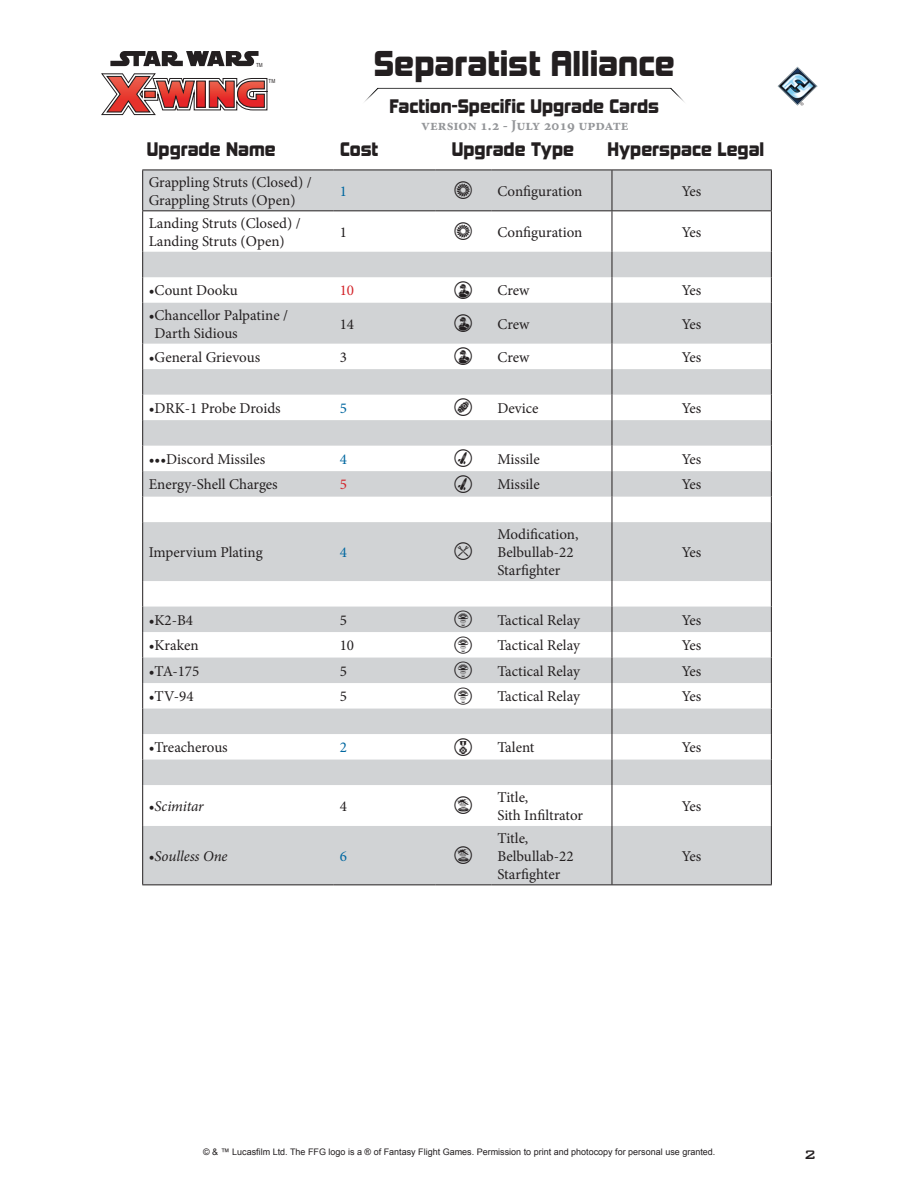
<style>
.page{position:relative;width:918px;height:1188px;background:#fff}
.page>*{position:absolute;margin:0;border:0;box-sizing:border-box;transform-origin:0 0}
.t1{font:33px "Kimberley Bl";color:#231f20}
.Table_Header{font:18px "Kimberley Bl";color:#231f20}
.t2{font:500 16.5px "Bank Gothic BT";color:#231f20}
.Table_Body{font:15px/18px "Minion Pro";color:#231f20}
.Table_Header_2{font:700 15px "Minion Pro";color:#949699}
.Table_Body-2{font:italic 15px "Minion Pro";letter-spacing:-.01em;color:#231f20}
.Table_Body-3{font:15px "Minion Pro";color:#0067a0}
.Table_Body-4{font:15px "Minion Pro";color:#d3242a}
.Ship_Cost{font:9px "Arial";color:#231f20}
.t3{font:5.7px "Arial Narrow";color:#231f20}
.s1{font-style:normal}
</style>
<div class="page">
<img style="left:364px;top:87px;width:320px;height:15px">
<svg style="left:143px;top:171px;width:628px;height:713px;fill:#d1d3d5"></svg>
<hr style="left:142px;top:170px;width:1px;height:40px;background:#231f20">
<hr style="left:612px;top:170px;width:1px;height:40px;background:#231f20">
<hr style="left:771px;top:170px;width:1px;height:40px;background:#231f20">
<hr style="left:142px;top:211px;width:1px;height:41px;background:#231f20">
<hr style="left:612px;top:211px;width:1px;height:41px;background:#231f20">
<hr style="left:771px;top:211px;width:1px;height:41px;background:#231f20">
<svg style="left:142px;top:252px;width:1px;height:51px"></svg>
<svg style="left:612px;top:252px;width:1px;height:51px"></svg>
<svg style="left:771px;top:252px;width:1px;height:51px"></svg>
<hr style="left:142px;top:303px;width:1px;height:41px;background:#231f20">
<hr style="left:612px;top:303px;width:1px;height:41px;background:#231f20">
<hr style="left:771px;top:303px;width:1px;height:41px;background:#231f20">
<svg style="left:142px;top:344px;width:1px;height:178px"></svg>
<svg style="left:612px;top:344px;width:1px;height:178px"></svg>
<svg style="left:771px;top:344px;width:1px;height:178px"></svg>
<hr style="left:142px;top:522px;width:1px;height:59px;background:#231f20">
<hr style="left:612px;top:522px;width:1px;height:59px;background:#231f20">
<hr style="left:771px;top:522px;width:1px;height:59px;background:#231f20">
<svg style="left:142px;top:581px;width:1px;height:204px"></svg>
<svg style="left:612px;top:581px;width:1px;height:204px"></svg>
<svg style="left:771px;top:581px;width:1px;height:204px"></svg>
<hr style="left:142px;top:785px;width:1px;height:41px;background:#231f20">
<hr style="left:612px;top:785px;width:1px;height:41px;background:#231f20">
<hr style="left:771px;top:785px;width:1px;height:41px;background:#231f20">
<hr style="left:142px;top:826px;width:1px;height:58px;background:#231f20">
<hr style="left:612px;top:826px;width:1px;height:58px;background:#231f20">
<hr style="left:771px;top:826px;width:1px;height:58px;background:#231f20">
<hr style="left:142px;top:170px;width:192px;height:1px;background:#231f20">
<hr style="left:334px;top:170px;width:101px;height:1px;background:#231f20">
<hr style="left:435px;top:170px;width:56px;height:1px;background:#231f20">
<hr style="left:491px;top:170px;width:121px;height:1px;background:#231f20">
<hr style="left:612px;top:170px;width:160px;height:1px;background:#231f20">
<hr style="left:142px;top:210px;width:192px;height:1px;background:#231f20">
<hr style="left:334px;top:210px;width:101px;height:1px;background:#231f20">
<hr style="left:435px;top:210px;width:56px;height:1px;background:#231f20">
<hr style="left:491px;top:210px;width:121px;height:1px;background:#231f20">
<hr style="left:612px;top:210px;width:160px;height:1px;background:#231f20">
<hr style="left:142px;top:884px;width:192px;height:1px;background:#231f20">
<hr style="left:334px;top:884px;width:101px;height:1px;background:#231f20">
<hr style="left:435px;top:884px;width:56px;height:1px;background:#231f20">
<hr style="left:491px;top:884px;width:121px;height:1px;background:#231f20">
<hr style="left:612px;top:884px;width:160px;height:1px;background:#231f20">
<svg style="left:101px;top:73px;width:166px;height:42px"></svg>
<svg style="left:110px;top:51px;width:149px;height:15px"></svg>
<img style="left:778px;top:66px;width:39px;height:40px">
<svg style="left:455px;top:181px;width:17px;height:18px"></svg>
<svg style="left:455px;top:222px;width:17px;height:18px"></svg>
<svg style="left:455px;top:281px;width:17px;height:18px"></svg>
<svg style="left:455px;top:314px;width:17px;height:18px"></svg>
<svg style="left:455px;top:347px;width:17px;height:18px"></svg>
<svg style="left:455px;top:398px;width:17px;height:18px"></svg>
<svg style="left:455px;top:449px;width:17px;height:18px"></svg>
<svg style="left:455px;top:475px;width:17px;height:18px"></svg>
<svg style="left:455px;top:543px;width:17px;height:17px"></svg>
<svg style="left:455px;top:610px;width:17px;height:18px"></svg>
<svg style="left:455px;top:636px;width:17px;height:17px"></svg>
<svg style="left:455px;top:661px;width:17px;height:18px"></svg>
<svg style="left:455px;top:687px;width:17px;height:17px"></svg>
<svg style="left:455px;top:738px;width:17px;height:17px"></svg>
<svg style="left:455px;top:796px;width:17px;height:18px"></svg>
<svg style="left:455px;top:846px;width:17px;height:18px"></svg>
<p class="t3" style="left:256px;top:60px;width:8px">TM</p>
<p class="t3" style="left:269px;top:77px;width:8px">TM</p>
<p class="t1" style="left:374px;top:43px;width:303px">Separatist Alliance</p>
<p class="Table_Header" style="left:390px;top:95px;width:271px">Faction-Specific Upgrade Cards</p>
<p class="Table_Header_2" style="left:421px;top:115px;width:209px">version 1.2 - July 2019 update</p>
<p class="Table_Header" style="left:147px;top:138px;width:130px">Upgrade Name</p>
<p class="Table_Header" style="left:340px;top:138px;width:40px">Cost</p>
<p class="Table_Header" style="left:452px;top:138px;width:124px">Upgrade Type</p>
<p class="Table_Header" style="left:608px;top:138px;width:158px">Hyperspace Legal</p>
<p class="Table_Body" style="left:149px;top:173px;width:165px">Grappling Struts (Closed) /<br>Grappling Struts (Open)</p>
<p class="Table_Body-3" style="left:340px;top:181px;width:9px">1</p>
<p class="Table_Body" style="left:497px;top:182px;width:87px">Configuration</p>
<p class="Table_Body" style="left:682px;top:182px;width:21px">Yes</p>
<p class="Table_Body" style="left:149px;top:214px;width:154px">Landing Struts (Closed) /<br>Landing Struts (Open)</p>
<p class="Table_Body" style="left:340px;top:223px;width:9px">1</p>
<p class="Table_Body" style="left:497px;top:223px;width:87px">Configuration</p>
<p class="Table_Body" style="left:682px;top:223px;width:21px">Yes</p>
<p class="Table_Body" style="left:149px;top:282px;width:91px">•Count Dooku</p>
<p class="Table_Body-4" style="left:340px;top:281px;width:16px">10</p>
<p class="Table_Body" style="left:497px;top:282px;width:34px">Crew</p>
<p class="Table_Body" style="left:682px;top:282px;width:21px">Yes</p>
<p class="Table_Body" style="left:155px;top:306px;width:135px;text-indent:-6px">•Chancellor Palpatine /<br>Darth Sidious</p>
<p class="Table_Body" style="left:340px;top:315px;width:16px">14</p>
<p class="Table_Body" style="left:497px;top:315px;width:34px">Crew</p>
<p class="Table_Body" style="left:682px;top:315px;width:21px">Yes</p>
<p class="Table_Body" style="left:149px;top:348px;width:113px">•General Grievous</p>
<p class="Table_Body" style="left:340px;top:348px;width:9px">3</p>
<p class="Table_Body" style="left:497px;top:348px;width:34px">Crew</p>
<p class="Table_Body" style="left:682px;top:348px;width:21px">Yes</p>
<p class="Table_Body" style="left:149px;top:399px;width:134px">•DRK-1 Probe Droids</p>
<p class="Table_Body-3" style="left:340px;top:398px;width:9px">5</p>
<p class="Table_Body" style="left:497px;top:399px;width:43px">Device</p>
<p class="Table_Body" style="left:682px;top:399px;width:21px">Yes</p>
<p class="Table_Body" style="left:149px;top:450px;width:118px">•••Discord Missiles</p>
<p class="Table_Body-3" style="left:340px;top:449px;width:9px">4</p>
<p class="Table_Body" style="left:497px;top:450px;width:44px">Missile</p>
<p class="Table_Body" style="left:682px;top:450px;width:21px">Yes</p>
<p class="Table_Body" style="left:149px;top:476px;width:131px">Energy-Shell Charges</p>
<p class="Table_Body-4" style="left:340px;top:475px;width:9px">5</p>
<p class="Table_Body" style="left:497px;top:476px;width:44px">Missile</p>
<p class="Table_Body" style="left:682px;top:476px;width:21px">Yes</p>
<p class="Table_Body" style="left:149px;top:543px;width:116px">Impervium Plating</p>
<p class="Table_Body-3" style="left:340px;top:542px;width:9px">4</p>
<p class="Table_Body" style="left:497px;top:525px;width:83px">Modification,<br>Belbullab-22<br>Starfighter</p>
<p class="Table_Body" style="left:682px;top:543px;width:21px">Yes</p>
<p class="Table_Body" style="left:149px;top:611px;width:46px">•K2-B4</p>
<p class="Table_Body" style="left:340px;top:611px;width:9px">5</p>
<p class="Table_Body" style="left:497px;top:611px;width:84px">Tactical Relay</p>
<p class="Table_Body" style="left:682px;top:611px;width:21px">Yes</p>
<p class="Table_Body" style="left:149px;top:637px;width:51px">•Kraken</p>
<p class="Table_Body" style="left:340px;top:637px;width:16px">10</p>
<p class="Table_Body" style="left:497px;top:637px;width:84px">Tactical Relay</p>
<p class="Table_Body" style="left:682px;top:637px;width:21px">Yes</p>
<p class="Table_Body" style="left:149px;top:662px;width:52px">•TA-175</p>
<p class="Table_Body" style="left:340px;top:662px;width:9px">5</p>
<p class="Table_Body" style="left:497px;top:662px;width:84px">Tactical Relay</p>
<p class="Table_Body" style="left:682px;top:662px;width:21px">Yes</p>
<p class="Table_Body" style="left:149px;top:688px;width:46px">•TV-94</p>
<p class="Table_Body" style="left:340px;top:688px;width:9px">5</p>
<p class="Table_Body" style="left:497px;top:688px;width:84px">Tactical Relay</p>
<p class="Table_Body" style="left:682px;top:688px;width:21px">Yes</p>
<p class="Table_Body" style="left:149px;top:739px;width:81px">•Treacherous</p>
<p class="Table_Body-3" style="left:340px;top:737px;width:9px">2</p>
<p class="Table_Body" style="left:497px;top:739px;width:39px">Talent</p>
<p class="Table_Body" style="left:682px;top:739px;width:21px">Yes</p>
<p class="Table_Body-2" style="left:149px;top:796px;width:57px"><span class="s1">•</span>Scimitar</p>
<p class="Table_Body" style="left:340px;top:797px;width:9px">4</p>
<p class="Table_Body" style="left:497px;top:788px;width:87px">Title,<br>Sith Infiltrator</p>
<p class="Table_Body" style="left:682px;top:797px;width:21px">Yes</p>
<p class="Table_Body-2" style="left:149px;top:846px;width:80px"><span class="s1">•</span>Soulless One</p>
<p class="Table_Body-3" style="left:340px;top:846px;width:9px">6</p>
<p class="Table_Body" style="left:497px;top:829px;width:78px">Title,<br>Belbullab-22<br>Starfighter</p>
<p class="Table_Body" style="left:682px;top:847px;width:21px">Yes</p>
<p class="Ship_Cost" style="left:203px;top:1146px;width:514px">© &amp; ™ Lucasfilm Ltd. The FFG logo is a ® of Fantasy Flight Games. Permission to print and photocopy for personal use granted.</p>
<p class="t2" style="left:804px;top:1146px;width:14px">2</p>
</div>
